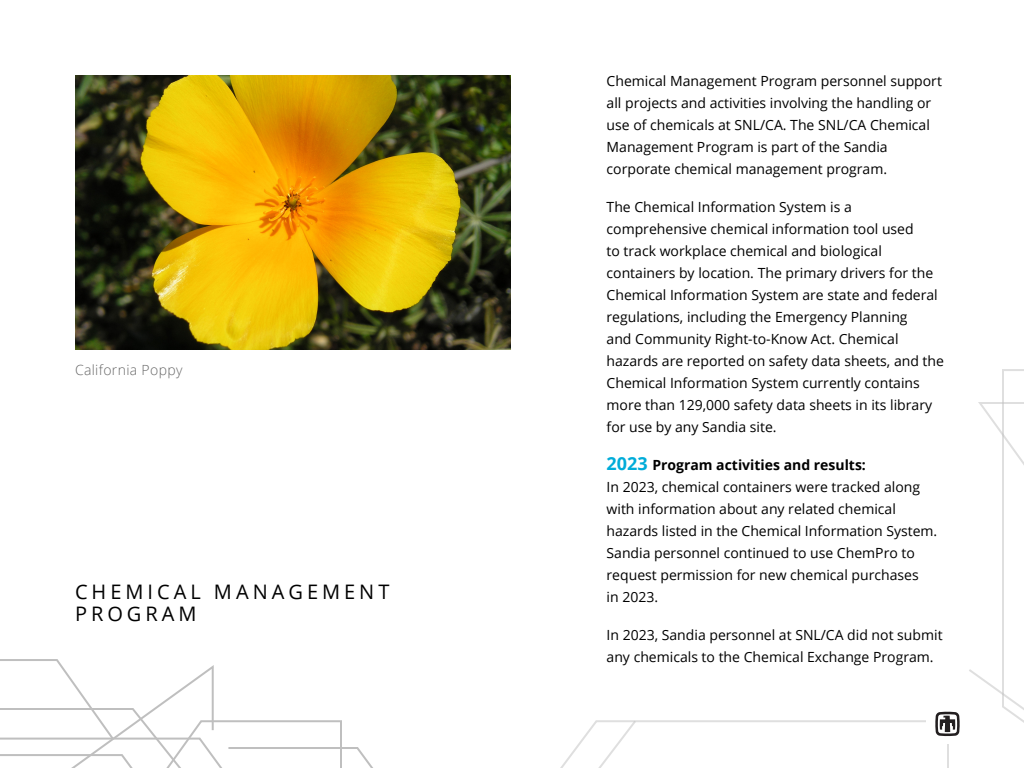
<style>
.page{position:relative;width:1024px;height:768px;background:#fff}
.page>*{position:absolute;margin:0;border:0;box-sizing:border-box;transform-origin:0 0}
.Heading{font:20px/22px "Open Sans";letter-spacing:.2em;color:#000}
.Copy{font:14px/22px "Open Sans";color:#000}
.t1{font:300 14px "Open Sans";letter-spacing:.025em;color:#666}
.s1{font-weight:700;font-size:18px;color:#00acd9}
.s2{font-weight:700}
</style>
<div class="page">
<svg style="left:969px;top:369px;width:55px;height:354px"></svg>
<svg style="left:0;top:659px;width:373px;height:109px"></svg>
<svg style="left:560px;top:712px;width:400px;height:56px"></svg>
<img style="left:75px;top:75px;width:435px;height:274px">
<p class="t1" style="left:75px;top:360px;width:109px">California Poppy</p>
<p class="Heading" style="left:75px;top:580px;width:316px">CHEMICAL MANAGEMENT<br>PROGRAM</p>
<p class="Copy" style="left:607px;top:69px;width:337px">Chemical Management Program personnel support all projects and activities involving the handling or use of chemicals at SNL/CA. The SNL/CA Chemical Management Program is part of the Sandia corporate chemical management program.</p>
<p class="Copy" style="left:607px;top:195px;width:339px">The Chemical Information System is a comprehensive chemical information tool used<br>to track workplace chemical and biological containers by location. The primary drivers for the Chemical Information System are state and federal regulations, including the Emergency Planning<br>and Community Right-to-Know Act. Chemical hazards are reported on safety data sheets, and the Chemical Information System currently contains more than 129,000 safety data sheets in its library for use by any Sandia site.</p>
<p class="Copy" style="left:607px;top:453px;width:332px"><span class="s1">2023</span> <span class="s2">Program activities and results:<br></span>In 2023, chemical containers were tracked along with information about any related chemical hazards listed in the Chemical Information System.<br>Sandia personnel continued to use ChemPro to request permission for new chemical purchases<br>in 2023.</p>
<p class="Copy" style="left:607px;top:623px;width:338px">In 2023, Sandia personnel at SNL/CA did not submit any chemicals to the Chemical Exchange Program.</p>
</div>
